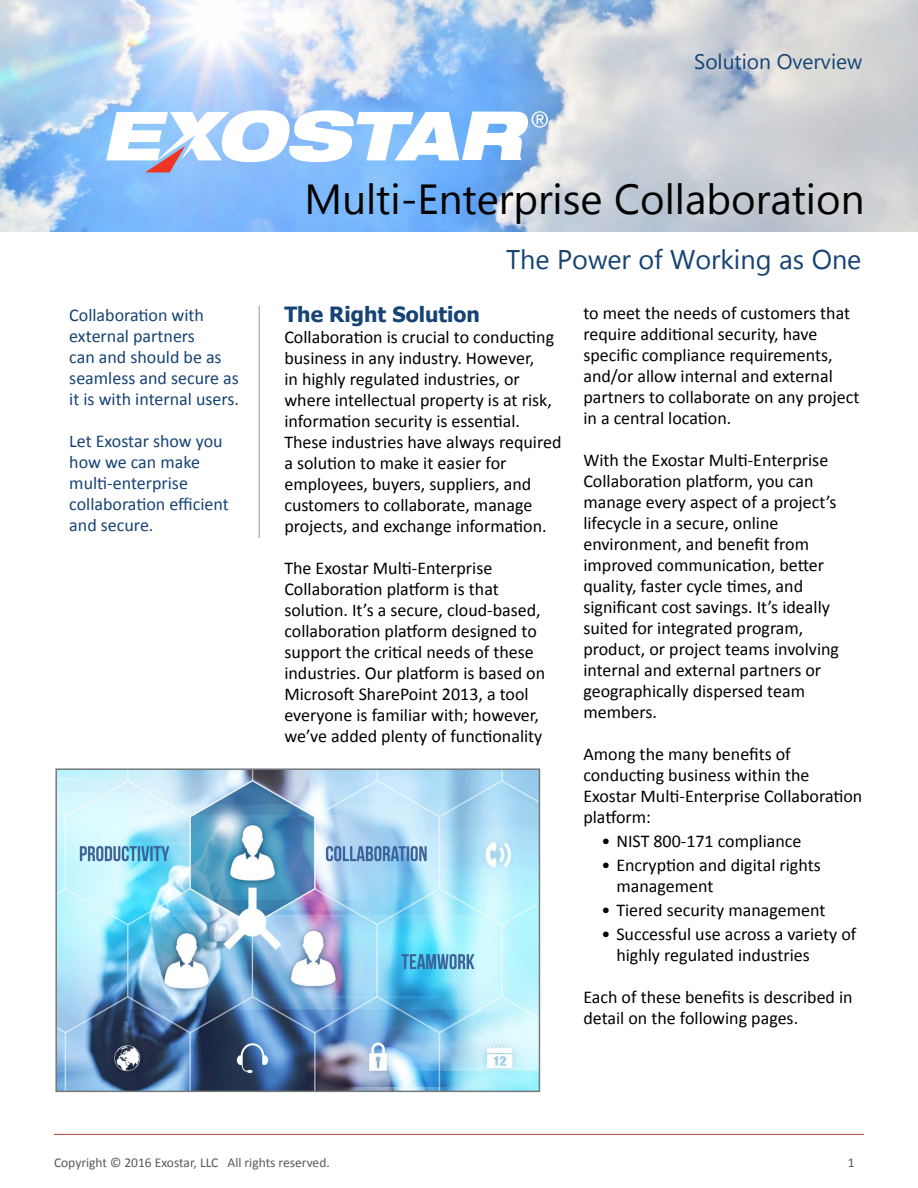
<style>
.page{position:relative;width:918px;height:1188px;background:#fff}
.page>*{position:absolute;margin:0;border:0;box-sizing:border-box;transform-origin:0 0}
.t1{font:42px "Gadugi";color:#000}
.t2{font:27px "Gadugi";color:#164374}
.t3{font:700 21px "Tahoma";color:#164374}
.t4{font:21px "Gadugi";color:#164374}
.t5{font:18px/21px "Calibri";color:#000}
.t6{font:18px/21px "Calibri";color:#164374}
.t7{font:13.5px "Calibri";color:#585959}
</style>
<div class="page">
<hr style="left:54px;top:1134px;width:810px;height:1px;background:#b73939">
<img style="left:0;top:0;width:918px;height:232px">
<hr style="left:259px;top:306px;width:1px;height:232px;background:#9b9797">
<img style="left:57px;top:770px;width:481px;height:320px">
<div style="left:55px;top:768px;width:485px;height:324px;border:1px solid #757779"></div>
<svg style="left:106px;top:110px;width:442px;height:63px"></svg>
<p class="t4" style="left:694px;top:49px;width:170px">Solution Overview</p>
<h1 class="t1" style="left:305px;top:174px;width:561px">Multi-Enterprise Collaboration</h1>
<p class="t6" style="left:69px;top:305px;width:171px">Collaboration with external partners<br>can and should be as seamless and secure as it is with internal users.</p>
<p class="t6" style="left:69px;top:431px;width:161px">Let Exostar show you how we can make multi-enterprise collaboration efficient and secure.</p>
<h2 class="t2" style="left:506px;top:243px;width:357px">The Power of Working as One</h2>
<p class="t3" style="left:284px;top:299px;width:197px">The Right Solution</p>
<p class="t5" style="left:284px;top:326px;width:279px">Collaboration is crucial to conducting business in any industry. However,<br>in highly regulated industries, or where intellectual property is at risk, information security is essential.<br>These industries have always required a solution to make it easier for employees, buyers, suppliers, and customers to collaborate, manage projects, and exchange information.</p>
<p class="t5" style="left:284px;top:557px;width:262px">The Exostar Multi-Enterprise Collaboration platform is that solution. It’s a secure, cloud-based, collaboration platform designed to support the critical needs of these industries. Our platform is based on Microsoft SharePoint 2013, a tool everyone is familiar with; however, we’ve added plenty of functionality</p>
<p class="t5" style="left:583px;top:303px;width:278px">to meet the needs of customers that require additional security, have specific compliance requirements, and/or allow internal and external partners to collaborate on any project in a central location.</p>
<p class="t5" style="left:583px;top:450px;width:257px">With the Exostar Multi-Enterprise<br>Collaboration platform, you can manage every aspect of a project’s lifecycle in a secure, online environment, and benefit from improved communication, better quality, faster cycle times, and significant cost savings. It’s ideally suited for integrated program, product, or project teams involving internal and external partners or geographically dispersed team members.</p>
<p class="t5" style="left:583px;top:744px;width:281px">Among the many benefits of conducting business within the<br>Exostar Multi-Enterprise Collaboration platform:</p>
<p class="t5" style="left:601px;top:831px;width:202px">• NIST 800-171 compliance</p>
<p class="t5" style="left:616px;top:855px;width:206px;text-indent:-15px">• Encryption and digital rights management</p>
<p class="t5" style="left:601px;top:900px;width:226px">• Tiered security management</p>
<p class="t5" style="left:616px;top:924px;width:242px;text-indent:-15px">• Successful use across a variety of highly regulated industries</p>
<p class="t5" style="left:583px;top:987px;width:271px">Each of these benefits is described in detail on the following pages.</p>
<p class="t7" style="left:54px;top:1154px;width:277px">Copyright © 2016 Exostar, LLC All rights reserved.</p>
<p class="t7" style="left:848px;top:1154px;width:8px">1</p>
</div>
